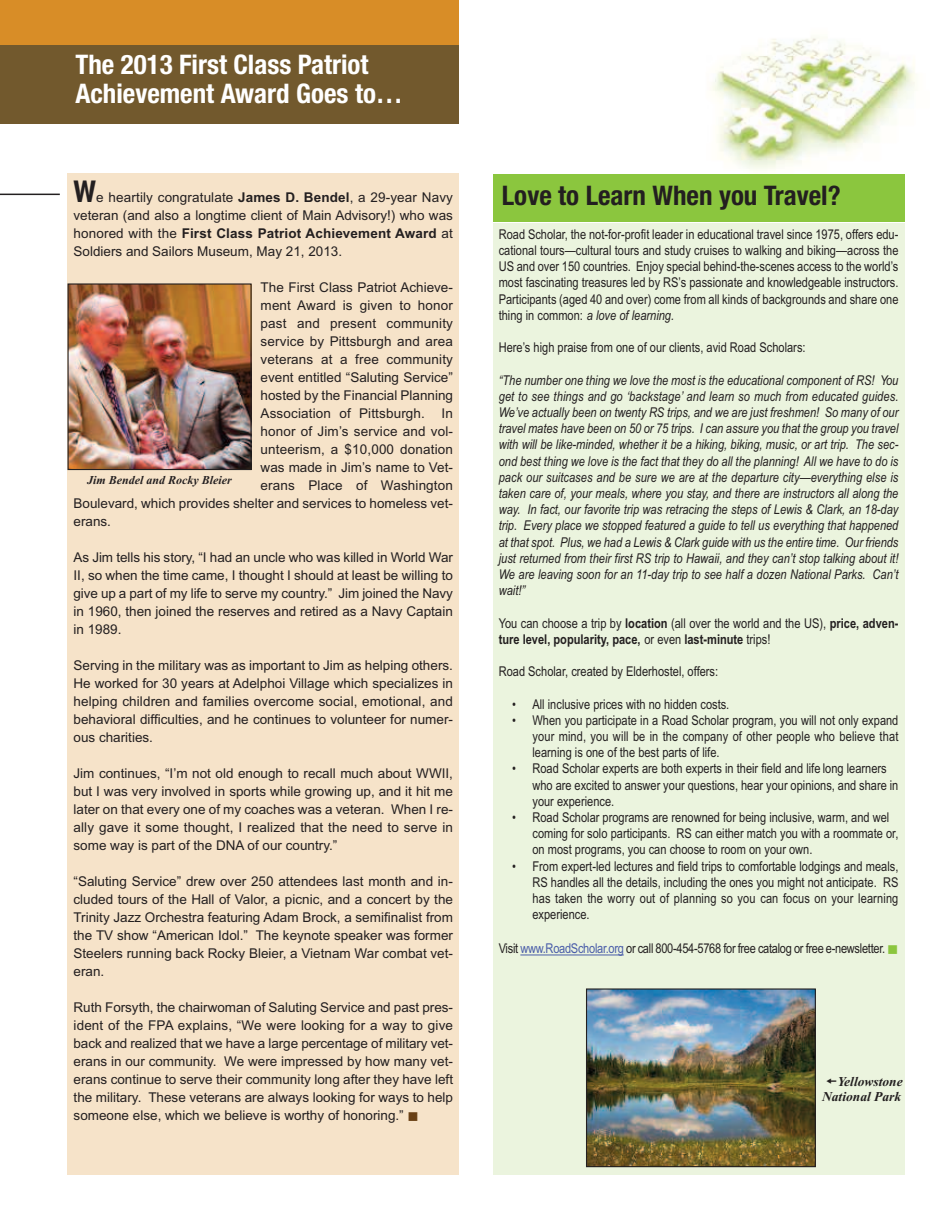
<style>
.page{position:relative;width:945px;height:1215px;background:#fff}
.page>*{position:absolute;margin:0;border:0;box-sizing:border-box;transform-origin:0 0}
.t1{font:700 condensed 27px/28.5px "Helvetica Neue";color:#fff}
.t2{font:700 condensed 27px "Helvetica Neue";color:#231f20}
.t3{font:13.5px/18px "Arial";color:#231f20;text-align:justify}
.t4{font:13.5px/16.2px "Arial Narrow";color:#231f20;text-align:justify}
.t5{font:italic 13.5px/16.2px "Arial Narrow";color:#231f20;text-align:justify}
.t6{font:13.5px "Arial Narrow";letter-spacing:-.02em;color:#231f20}
.t7{font:italic 700 13.5px/15.1px "Times New Roman";color:#231f20;text-align:right}
.t8{font:italic 700 12px "Times New Roman";color:#231f20}
.s1{font-family:"Futura";font-weight:700;font-stretch:condensed;font-size:28.5px}
.s2{font-weight:700}
.s3{color:#694014}
.s4{font-style:italic}
.s5{color:#4a5da9}
.s6{color:#8bc63e}
</style>
<div class="page">
<img style="left:711px;top:37px;width:205px;height:148px">
<div style="left:0;top:44px;width:459px;height:80px;background:#72592d"></div>
<div style="left:0;top:0;width:459px;height:44px;background:#d88d27"></div>
<div style="left:68px;top:173px;width:391px;height:1002px;background:#f6e3c9"></div>
<hr style="left:0;top:194px;width:60px;height:1px;background:#231f20">
<div style="left:493px;top:223px;width:411px;height:951px;background:#ebf4de"></div>
<hr style="left:520px;top:954px;width:104px;height:1px;background:#4a5da9">
<img style="left:70px;top:285px;width:180px;height:183px">
<div style="left:68px;top:283px;width:184px;height:187px;border:1px solid #231f20"></div>
<div style="left:493px;top:174px;width:411px;height:47px;background:#8bc63e"></div>
<img style="left:588px;top:990px;width:226px;height:175px">
<div style="left:586px;top:988px;width:230px;height:179px;border:1px solid #231f20"></div>
<h1 class="t1" style="left:76px;top:53px;width:329px">The 2013 First Class Patriot<br>Achievement Award Goes to…</h1>
<p class="t3" style="left:73px;top:189px;width:381px"><span class="s1">W</span>e heartily congratulate <span class="s2">James D. Bendel</span>, a 29-year Navy veteran (and also a longtime client of Main Advisory!) who was honored with the <span class="s2">First Class Patriot Achievement Award</span> at Soldiers and Sailors Museum, May 21, 2013.</p>
<p class="t3" style="left:261px;top:279px;width:194px">The First Class Patriot Achieve-</p>
<p class="t3" style="left:261px;top:297px;width:194px">ment Award is given to honor</p>
<p class="t3" style="left:261px;top:315px;width:194px">past and present community</p>
<p class="t3" style="left:261px;top:333px;width:194px">service by Pittsburgh and area</p>
<p class="t3" style="left:261px;top:351px;width:194px">veterans at a free community</p>
<p class="t3" style="left:261px;top:369px;width:194px">event entitled “Saluting Service”</p>
<p class="t3" style="left:261px;top:387px;width:194px">hosted by the Financial Planning</p>
<p class="t3" style="left:261px;top:405px;width:194px">Association of Pittsburgh. In</p>
<p class="t3" style="left:261px;top:423px;width:194px">honor of Jim’s service and vol-</p>
<p class="t3" style="left:261px;top:441px;width:194px">unteerism, a $10,000 donation</p>
<p class="t3" style="left:261px;top:459px;width:194px">was made in Jim’s name to Vet-</p>
<p class="t3" style="left:261px;top:477px;width:194px">erans Place of Washington</p>
<p class="t3" style="left:73px;top:495px;width:381px">Boulevard, which provides shelter and services to homeless vet-</p>
<p class="t3" style="left:73px;top:513px;width:39px">erans.</p>
<p class="t3" style="left:73px;top:549px;width:381px">As Jim tells his story, “I had an uncle who was killed in World War II, so when the time came, I thought I should at least be willing to give up a part of my life to serve my country.” Jim joined the Navy in 1960, then joined the reserves and retired as a Navy Captain in 1989.</p>
<p class="t3" style="left:74px;top:657px;width:381px">Serving in the military was as important to Jim as helping others.<br>He worked for 30 years at Adelphoi Village which specializes in helping children and families overcome social, emotional, and behavioral difficulties, and he continues to volunteer for numer&shy;ous charities.</p>
<p class="t3" style="left:74px;top:765px;width:381px">Jim continues, “I’m not old enough to recall much about WWII, but I was very involved in sports while growing up, and it hit me later on that every one of my coaches was a veteran. When I re&shy;ally gave it some thought, I realized that the need to serve in some way is part of the DNA of our country.”</p>
<p class="t3" style="left:74px;top:873px;width:381px">“Saluting Service” drew over 250 attendees last month and in&shy;cluded tours of the Hall of Valor, a picnic, and a concert by the Trinity Jazz Orchestra featuring Adam Brock, a semifinalist from the TV show “American Idol.” The keynote speaker was former Steelers running back Rocky Bleier, a Vietnam War combat vet&shy;eran.</p>
<p class="t3" style="left:74px;top:999px;width:381px">Ruth Forsyth, the chairwoman of Saluting Service and past pres&shy;ident of the FPA explains, “We were looking for a way to give back and realized that we have a large percentage of military vet&shy;erans in our community. We were impressed by how many vet&shy;erans continue to serve their community long after they have left the military. These veterans are always looking for ways to help someone else, which we believe is worthy of honoring.” <span class="s3">■</span></p>
<p class="t8" style="left:87px;top:473px;width:146px">Jim Bendel and Rocky Bleier</p>
<h1 class="t2" style="left:502px;top:186px;width:341px">Love to Learn When you Travel?</h1>
<p class="t4" style="left:499px;top:226px;width:401px">Road Scholar, the not-for-profit leader in educational travel since 1975, offers edu&shy;cational tours—cultural tours and study cruises to walking and biking—across the US and over 150 countries. Enjoy special behind-the-scenes access to the world’s most fascinating treasures led by RS’s passionate and knowledgeable instructors.<br>Participants (aged 40 and over) come from all kinds of backgrounds and share one thing in common: <span class="s4">a love of learning.</span></p>
<p class="t4" style="left:499px;top:340px;width:308px">Here’s high praise from one of our clients, avid Road Scholars:</p>
<p class="t5" style="left:499px;top:372px;width:401px">“The number one thing we love the most is the educational component of RS! You get to see things and go ‘backstage’ and learn so much from educated guides.<br>We’ve actually been on twenty RS trips, and we are just freshmen! So many of our travel mates have been on 50 or 75 trips. I can assure you that the group you travel with will be like-minded, whether it be a hiking, biking, music, or art trip. The sec&shy;ond best thing we love is the fact that they do all the planning! All we have to do is pack our suitcases and be sure we are at the departure city—everything else is taken care of, your meals, where you stay, and there are instructors all along the way. In fact, our favorite trip was retracing the steps of Lewis &amp; Clark, an 18-day trip. Every place we stopped featured a guide to tell us everything that happened at that spot. Plus, we had a Lewis &amp; Clark guide with us the entire time. Our friends just returned from their first RS trip to Hawaii, and they can’t stop talking about it!<br>We are leaving soon for an 11-day trip to see half a dozen National Parks. Can’t wait!”</p>
<p class="t4" style="left:499px;top:615px;width:401px">You can choose a trip by <span class="s2">location</span> (all over the world and the US), <span class="s2">price, adven&shy;ture level, popularity, pace,</span> or even <span class="s2">last-minute</span> trips!</p>
<p class="t4" style="left:499px;top:664px;width:221px">Road Scholar, created by Elderhostel, offers:</p>
<p class="t4" style="left:512px;top:696px;width:219px">• All inclusive prices with no hidden costs.</p>
<p class="t4" style="left:532px;top:712px;width:367px;text-indent:-20px">• When you participate in a Road Scholar program, you will not only expand your mind, you will be in the company of other people who believe that learning is one of the best parts of life.</p>
<p class="t4" style="left:532px;top:761px;width:367px;text-align:left;text-indent:-20px">• Road Scholar experts are both experts in their field and life long learners who are excited to answer your questions, hear your opinions, and share in your experience.</p>
<p class="t4" style="left:532px;top:809px;width:367px;text-align:left;text-indent:-20px">• Road Scholar programs are renowned for being inclusive, warm, and wel coming for solo participants. RS can either match you with a roommate or, on most programs, you can choose to room on your own.</p>
<p class="t4" style="left:532px;top:858px;width:367px;text-indent:-20px">• From expert-led lectures and field trips to comfortable lodgings and meals, RS handles all the details, including the ones you might not anticipate. RS has taken the worry out of planning so you can focus on your learning experience.</p>
<p class="t6" style="left:499px;top:941px;width:401px">Visit <span class="s5">www.RoadScholar.org</span> or call 800-454-5768 for free catalog or free e-newsletter. <span class="s6">■</span></p>
<p class="t7" style="left:822px;top:1073px;width:82px">Yellowstone<br>National Park</p>
</div>
